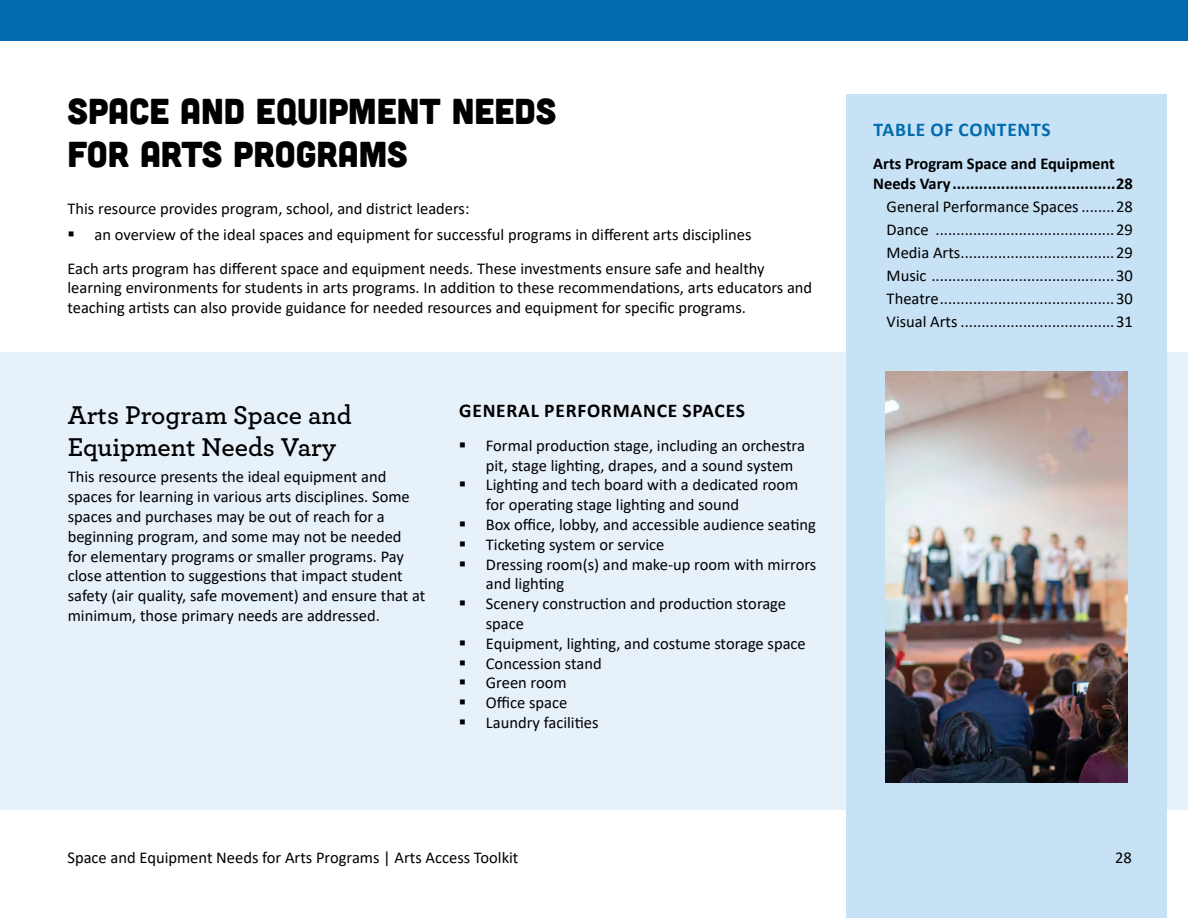
<style>
.page{position:relative;width:1188px;height:918px;background:#fff}
.page>*{position:absolute;margin:0;border:0;box-sizing:border-box;transform-origin:0 0}
.Heading_1{font:36px/43.2px "Cubano";color:#000}
.Heading_2{font:600 27px/31.5px "Archer";color:#000}
.Heading_3{font:700 19.5px "Calibri";letter-spacing:.04em;color:#000}
.Not_Heading_3{font:700 19.5px "Calibri";letter-spacing:.04em;color:#006cad}
.Body{font:16.5px/19.8px "Calibri";color:#000}
.t1{font:700 16.5px/19.8px "Calibri";color:#000}
</style>
<div class="page">
<div style="left:0;top:0;width:1188px;height:40px;background:#006cad"></div>
<div style="left:0;top:352px;width:1188px;height:458px;background:#e7f1fa"></div>
<div style="left:846px;top:94px;width:321px;height:824px;background:#c7e1f5"></div>
<img style="left:886px;top:372px;width:241px;height:410px">
<p class="Heading_1" style="left:68px;top:88px;width:491px">SPACE AND EQUIPMENT NEEDS<br>FOR ARTS PROGRAMS</p>
<p class="Body" style="left:68px;top:198px;width:403px">This resource provides program, school, and district leaders:</p>
<p class="Body" style="left:94px;top:225px;width:659px">an overview of the ideal spaces and equipment for successful programs in different arts disciplines</p>
<p class="Body" style="left:68px;top:258px;width:746px">Each arts program has different space and equipment needs. These investments ensure safe and healthy learning environments for students in arts programs. In addition to these recommendations, arts educators and teaching artists can also provide guidance for needed resources and equipment for specific programs.</p>
<p class="Heading_2" style="left:68px;top:398px;width:285px">Arts Program Space and<br>Equipment Needs Vary</p>
<p class="Body" style="left:68px;top:467px;width:359px">This resource presents the ideal equipment and spaces for learning in various arts disciplines. Some spaces and purchases may be out of reach for a beginning program, and some may not be needed<br>for elementary programs or smaller programs. Pay close attention to suggestions that impact student safety (air quality, safe movement) and ensure that at minimum, those primary needs are addressed.</p>
<p class="Heading_3" style="left:459px;top:397px;width:287px">GENERAL PERFORMANCE SPACES</p>
<p class="Body" style="left:486px;top:435px;width:321px">Formal production stage, including an orchestra pit, stage lighting, drapes, and a sound system</p>
<p class="Body" style="left:486px;top:475px;width:314px">Lighting and tech board with a dedicated room for operating stage lighting and sound</p>
<p class="Body" style="left:486px;top:514px;width:332px">Box office, lobby, and accessible audience seating</p>
<p class="Body" style="left:486px;top:534px;width:180px">Ticketing system or service</p>
<p class="Body" style="left:486px;top:554px;width:332px">Dressing room(s) and make-up room with mirrors and lighting</p>
<p class="Body" style="left:486px;top:593px;width:302px">Scenery construction and production storage space</p>
<p class="Body" style="left:486px;top:633px;width:321px">Equipment, lighting, and costume storage space</p>
<p class="Body" style="left:486px;top:653px;width:117px">Concession stand</p>
<p class="Body" style="left:486px;top:673px;width:82px">Green room</p>
<p class="Body" style="left:486px;top:692px;width:83px">Office space</p>
<p class="Body" style="left:486px;top:712px;width:114px">Laundry facilities</p>
<p class="Not_Heading_3" style="left:874px;top:116px;width:179px">TABLE OF CONTENTS</p>
<p class="t1" style="left:873px;top:154px;width:261px">Arts Program Space and Equipment<br>Needs Vary.....................................28</p>
<p class="Body" style="left:887px;top:196px;width:248px">General Performance Spaces ........28</p>
<p class="Body" style="left:887px;top:220px;width:248px">Dance ...........................................29</p>
<p class="Body" style="left:887px;top:243px;width:248px">Media Arts.....................................29</p>
<p class="Body" style="left:887px;top:266px;width:248px">Music ............................................30</p>
<p class="Body" style="left:887px;top:289px;width:248px">Theatre..........................................30</p>
<p class="Body" style="left:887px;top:312px;width:248px">Visual Arts .....................................31</p>
<p class="Body" style="left:68px;top:848px;width:453px">Space and Equipment Needs for Arts Programs | Arts Access Toolkit</p>
<p class="Body" style="left:1115px;top:848px;width:18px">28</p>
</div>
